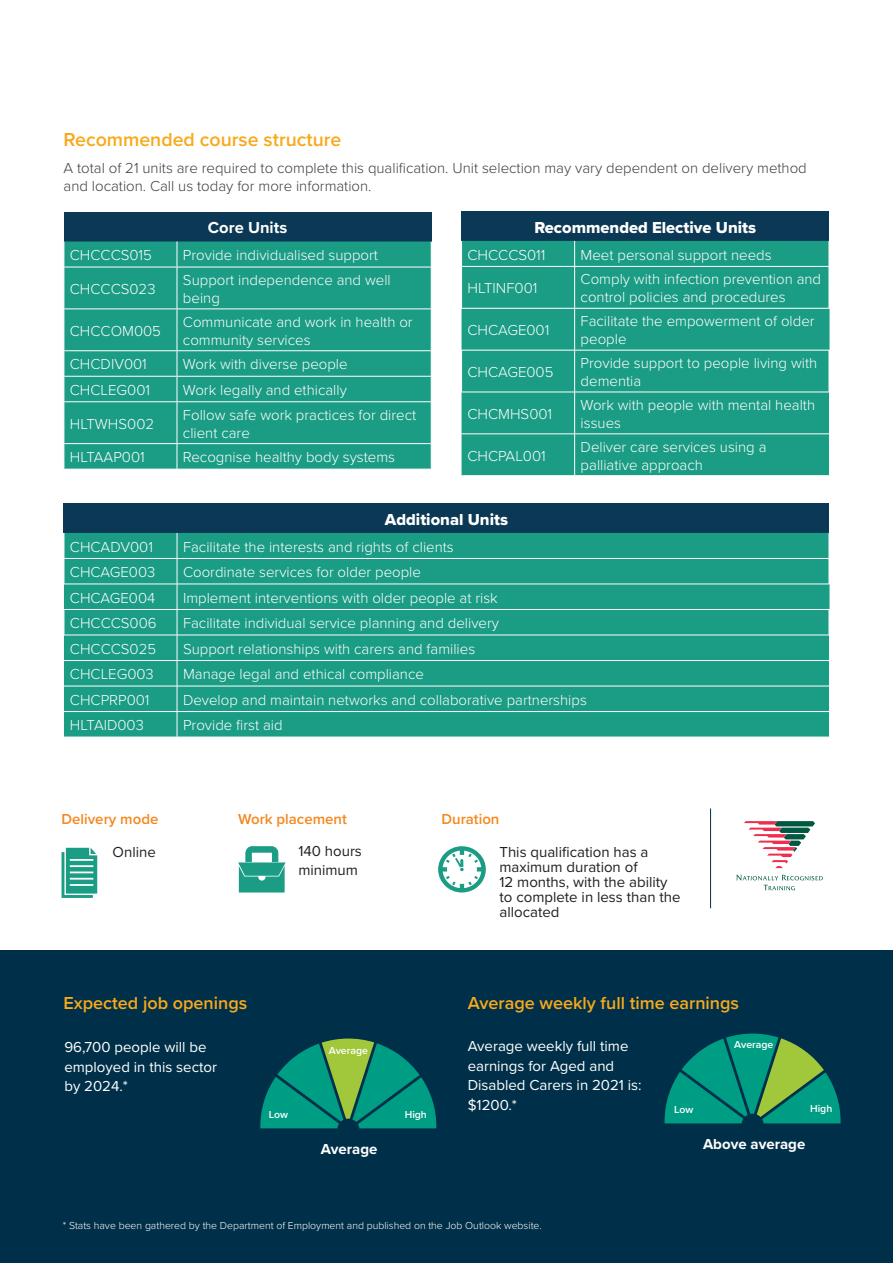
<style>
.page{position:relative;width:893px;height:1263px;background:#fff}
.page>*{position:absolute;margin:0;border:0;box-sizing:border-box;transform-origin:0 0}
.t1{font:600 19.5px "Proxima Nova";color:#f9a91b}
.t2{font:600 18px "Proxima Nova";color:#f9a91b}
.t3{font:16.5px "Proxima Nova Extrabld";color:#fff}
.t4{font:700 16.5px "Proxima Nova";color:#fff}
.t5{font:300 15px/18px "Proxima Nova";color:#fff}
.t6{font:300 15px/18px "Proxima Nova";color:#3e3e3f}
.t7{font:15px/19.5px "Proxima Nova";color:#fff}
.t8{font:15px/15px "Proxima Nova";color:#231f20}
.t9{font:600 15px "Proxima Nova";color:#f5871f}
.t10{font:700 15px "Proxima Nova";color:#fff}
.t11{font:300 10.5px "Proxima Nova";color:#fff}
.t12{font:600 10.5px "Proxima Nova";color:#fff}
</style>
<div class="page">
<svg style="left:744px;top:821px;width:71px;height:47px"></svg>
<svg style="left:736px;top:875px;width:87px;height:15px"></svg>
<svg style="left:62px;top:848px;width:35px;height:50px;background:#4db1a0"></svg>
<svg style="left:438px;top:846px;width:48px;height:46px"></svg>
<div style="left:0;top:950px;width:893px;height:313px;background:#003049"></div>
<svg style="left:260px;top:1038px;width:176px;height:90px"></svg>
<svg style="left:664px;top:1033px;width:177px;height:90px"></svg>
<svg style="left:238px;top:846px;width:48px;height:46px"></svg>
<hr style="left:710px;top:808px;width:1px;height:100px;background:#003049">
<div style="left:64px;top:212px;width:367px;height:29px;background:#0a3855"></div>
<div style="left:65px;top:241px;width:366px;height:228px;background:#1b9c85"></div>
<svg style="left:64px;top:241px;width:1px;height:26px"></svg>
<svg style="left:431px;top:241px;width:1px;height:26px"></svg>
<svg style="left:64px;top:351px;width:1px;height:50px"></svg>
<svg style="left:431px;top:351px;width:1px;height:51px"></svg>
<svg style="left:64px;top:444px;width:1px;height:25px"></svg>
<svg style="left:431px;top:444px;width:1px;height:25px"></svg>
<svg style="left:177px;top:241px;width:1px;height:26px"></svg>
<hr style="left:64px;top:267px;width:113px;height:1px;background:#fff">
<hr style="left:177px;top:267px;width:254px;height:1px;background:#fff">
<hr style="left:177px;top:267px;width:1px;height:41px;background:#fff">
<hr style="left:64px;top:308px;width:113px;height:1px;background:#fff">
<hr style="left:177px;top:308px;width:254px;height:1px;background:#fff">
<hr style="left:177px;top:309px;width:1px;height:41px;background:#fff">
<hr style="left:64px;top:350px;width:113px;height:1px;background:#fff">
<hr style="left:177px;top:350px;width:254px;height:1px;background:#fff">
<hr style="left:64px;top:376px;width:113px;height:1px;background:#fff">
<hr style="left:177px;top:376px;width:254px;height:1px;background:#fff">
<svg style="left:177px;top:351px;width:1px;height:50px"></svg>
<hr style="left:64px;top:401px;width:113px;height:1px;background:#fff">
<hr style="left:177px;top:401px;width:254px;height:1px;background:#fff">
<hr style="left:177px;top:402px;width:1px;height:41px;background:#fff">
<hr style="left:64px;top:443px;width:113px;height:1px;background:#fff">
<hr style="left:177px;top:443px;width:254px;height:1px;background:#fff">
<svg style="left:177px;top:444px;width:1px;height:25px"></svg>
<div style="left:462px;top:212px;width:367px;height:29px;background:#0a3855"></div>
<div style="left:462px;top:241px;width:367px;height:67px;background:#1b9c85"></div>
<div style="left:462px;top:309px;width:367px;height:166px;background:#1b9c85"></div>
<hr style="left:829px;top:308px;width:1px;height:42px;background:#1b9c86">
<hr style="left:575px;top:266px;width:254px;height:1px;background:#fff">
<hr style="left:575px;top:350px;width:254px;height:1px;background:#fff">
<hr style="left:575px;top:392px;width:254px;height:1px;background:#fff">
<hr style="left:575px;top:434px;width:254px;height:1px;background:#fff">
<hr style="left:461px;top:350px;width:114px;height:1px;background:#fff">
<hr style="left:574px;top:350px;width:1px;height:42px;background:#fff">
<hr style="left:461px;top:392px;width:114px;height:1px;background:#fff">
<hr style="left:462px;top:434px;width:113px;height:1px;background:#fff">
<hr style="left:574px;top:267px;width:1px;height:41px;background:#fff">
<svg style="left:574px;top:241px;width:1px;height:25px"></svg>
<hr style="left:462px;top:266px;width:113px;height:1px;background:#fff">
<hr style="left:574px;top:308px;width:1px;height:42px;background:#fff">
<hr style="left:574px;top:392px;width:1px;height:42px;background:#fff">
<hr style="left:574px;top:434px;width:1px;height:41px;background:#fff">
<div style="left:64px;top:504px;width:765px;height:29px;background:#0a3855"></div>
<div style="left:65px;top:533px;width:764px;height:51px;background:#1b9c85"></div>
<div style="left:64px;top:585px;width:765px;height:152px;background:#1b9c85"></div>
<hr style="left:177px;top:558px;width:652px;height:1px;background:#fff">
<hr style="left:177px;top:609px;width:652px;height:1px;background:#fff">
<svg style="left:829px;top:584px;width:1px;height:26px"></svg>
<hr style="left:177px;top:635px;width:652px;height:1px;background:#fff">
<hr style="left:177px;top:660px;width:652px;height:1px;background:#fff">
<hr style="left:177px;top:686px;width:652px;height:1px;background:#fff">
<hr style="left:177px;top:711px;width:652px;height:1px;background:#fff">
<svg style="left:64px;top:610px;width:1px;height:25px"></svg>
<hr style="left:64px;top:609px;width:113px;height:1px;background:#fff">
<hr style="left:64px;top:635px;width:113px;height:1px;background:#fff">
<hr style="left:64px;top:660px;width:113px;height:1px;background:#fff">
<hr style="left:64px;top:686px;width:113px;height:1px;background:#fff">
<hr style="left:64px;top:711px;width:113px;height:1px;background:#fff">
<svg style="left:64px;top:533px;width:1px;height:51px"></svg>
<hr style="left:64px;top:558px;width:113px;height:1px;background:#fff">
<svg style="left:177px;top:533px;width:1px;height:204px"></svg>
<h1 class="t1" style="left:64px;top:125px;width:279px">Recommended course structure</h1>
<p class="t6" style="left:64px;top:158px;width:745px">A total of 21 units are required to complete this qualification. Unit selection may vary dependent on delivery method and location. Call us today for more information.</p>
<p class="t4" style="left:208px;top:215px;width:81px">Core Units</p>
<p class="t5" style="left:70px;top:245px;width:84px">CHCCCS015</p>
<p class="t5" style="left:183px;top:245px;width:197px">Provide individualised support</p>
<p class="t5" style="left:70px;top:279px;width:87px">CHCCCS023</p>
<p class="t5" style="left:183px;top:270px;width:209px">Support independence and well being</p>
<p class="t5" style="left:70px;top:321px;width:93px">CHCCOM005</p>
<p class="t5" style="left:183px;top:312px;width:231px">Communicate and work in health or community services</p>
<p class="t5" style="left:70px;top:355px;width:78px">CHCDIV001</p>
<p class="t5" style="left:183px;top:355px;width:166px">Work with diverse people</p>
<p class="t5" style="left:70px;top:380px;width:82px">CHCLEG001</p>
<p class="t5" style="left:183px;top:380px;width:165px">Work legally and ethically</p>
<p class="t5" style="left:70px;top:414px;width:86px">HLTWHS002</p>
<p class="t5" style="left:183px;top:405px;width:235px">Follow safe work practices for direct client care</p>
<p class="t5" style="left:70px;top:447px;width:76px">HLTAAP001</p>
<p class="t5" style="left:183px;top:447px;width:214px">Recognise healthy body systems</p>
<p class="t3" style="left:534px;top:215px;width:223px">Recommended Elective Units</p>
<p class="t5" style="left:468px;top:245px;width:79px">CHCCCS011</p>
<p class="t5" style="left:581px;top:245px;width:193px">Meet personal support needs</p>
<p class="t5" style="left:468px;top:278px;width:71px">HLTINF001</p>
<p class="t5" style="left:581px;top:269px;width:242px">Comply with infection prevention and control policies and procedures</p>
<p class="t5" style="left:468px;top:320px;width:83px">CHCAGE001</p>
<p class="t5" style="left:581px;top:311px;width:236px">Facilitate the empowerment of older people</p>
<p class="t5" style="left:468px;top:362px;width:87px">CHCAGE005</p>
<p class="t5" style="left:581px;top:353px;width:238px">Provide support to people living with dementia</p>
<p class="t5" style="left:468px;top:404px;width:86px">CHCMHS001</p>
<p class="t5" style="left:581px;top:395px;width:236px">Work with people with mental health issues</p>
<p class="t5" style="left:468px;top:446px;width:80px">CHCPAL001</p>
<p class="t5" style="left:581px;top:437px;width:187px">Deliver care services using a palliative approach</p>
<p class="t3" style="left:385px;top:507px;width:125px">Additional Units</p>
<p class="t5" style="left:70px;top:537px;width:85px">CHCADV001</p>
<p class="t5" style="left:183px;top:537px;width:272px">Facilitate the interests and rights of clients</p>
<p class="t5" style="left:70px;top:562px;width:87px">CHCAGE003</p>
<p class="t5" style="left:183px;top:562px;width:239px">Coordinate services for older people</p>
<p class="t5" style="left:70px;top:588px;width:87px">CHCAGE004</p>
<p class="t5" style="left:183px;top:588px;width:316px">Implement interventions with older people at risk</p>
<p class="t5" style="left:70px;top:613px;width:88px">CHCCCS006</p>
<p class="t5" style="left:183px;top:613px;width:317px">Facilitate individual service planning and delivery</p>
<p class="t5" style="left:70px;top:639px;width:88px">CHCCCS025</p>
<p class="t5" style="left:183px;top:639px;width:294px">Support relationships with carers and families</p>
<p class="t5" style="left:70px;top:664px;width:85px">CHCLEG003</p>
<p class="t5" style="left:183px;top:664px;width:242px">Manage legal and ethical compliance</p>
<p class="t5" style="left:70px;top:690px;width:81px">CHCPRP001</p>
<p class="t5" style="left:183px;top:690px;width:405px">Develop and maintain networks and collaborative partnerships</p>
<p class="t5" style="left:70px;top:715px;width:75px">HLTAID003</p>
<p class="t5" style="left:183px;top:715px;width:101px">Provide first aid</p>
<p class="t9" style="left:62px;top:808px;width:98px">Delivery mode</p>
<p class="t9" style="left:238px;top:808px;width:110px">Work placement</p>
<p class="t9" style="left:442px;top:808px;width:59px">Duration</p>
<p class="t8" style="left:113px;top:844px;width:45px">Online</p>
<p class="t8" style="left:298px;top:840px;width:65px;line-height:19.5px">140 hours minimum</p>
<p class="t8" style="left:499px;top:844px;width:183px">This qualification has a maximum duration of<br>12 months, with the ability to complete in less than the allocated</p>
<p class="t2" style="left:63px;top:989px;width:185px">Expected job openings</p>
<p class="t7" style="left:64px;top:1037px;width:154px">96,700 people will be employed in this sector by 2024.*</p>
<p class="t12" style="left:329px;top:1043px;width:41px">Average</p>
<p class="t12" style="left:269px;top:1107px;width:21px">Low</p>
<p class="t12" style="left:405px;top:1107px;width:24px">High</p>
<p class="t10" style="left:321px;top:1138px;width:58px">Average</p>
<p class="t2" style="left:468px;top:989px;width:273px">Average weekly full time earnings</p>
<p class="t7" style="left:468px;top:1036px;width:176px">Average weekly full time earnings for Aged and<br>Disabled Carers in 2021 is: $1200.*</p>
<p class="t12" style="left:734px;top:1036px;width:41px">Average</p>
<p class="t12" style="left:674px;top:1102px;width:21px">Low</p>
<p class="t12" style="left:810px;top:1100px;width:24px">High</p>
<p class="t10" style="left:703px;top:1132px;width:104px">Above average</p>
<p class="t11" style="left:63px;top:1218px;width:480px">* Stats have been gathered by the Department of Employment and published on the Job Outlook website.</p>
</div>
